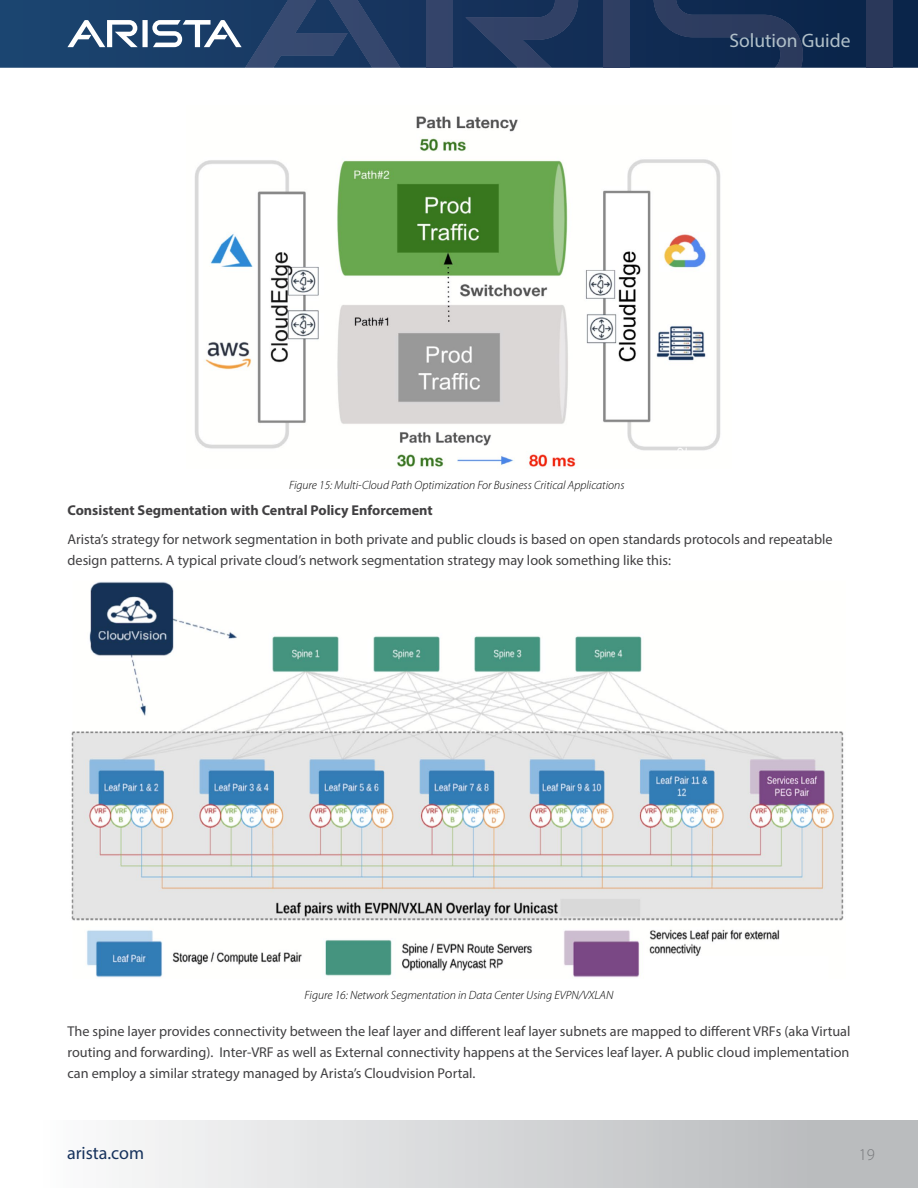
<style>
.page{position:relative;width:918px;height:1188px;background:#fff}
.page>*{position:absolute;margin:0;border:0;box-sizing:border-box;transform-origin:0 0}
.t1{font:19.5px "Myriad Pro";color:#b1c0c9}
.t2{font:18px "Myriad Pro";color:#16325c}
.t3{font:300 16.5px "Myriad Pro";color:#77787b}
.t4{font:14.25px/21px "Myriad Pro";color:#414042}
.t5{font:700 14.25px "Myriad Pro";color:#414042}
.t6{font:italic 300 12px "Myriad Pro";color:#000}
</style>
<div class="page">
<svg style="left:0;top:0;width:918px;height:68px;background:#13325a"></svg>
<div style="left:426px;top:0;width:26px;height:68px;background:#34446a"></div>
<svg style="left:465px;top:0;width:113px;height:68px;background:#22385f"></svg>
<svg style="left:67px;top:0;width:333px;height:68px;background:#334f75"></svg>
<div style="left:604px;top:0;width:26px;height:68px;background:#2f3f63"></div>
<svg style="left:654px;top:0;width:149px;height:68px;background:#1a3156"></svg>
<div style="left:867px;top:0;width:26px;height:68px;background:#2a385a"></div>
<div style="left:0;top:1120px;width:918px;height:68px;background:linear-gradient(to right,#fff,#b3b5b7)"></div>
<img style="left:195px;top:116px;width:526px;height:353px">
<img style="left:71px;top:582px;width:773px;height:396px">
<h1 class="t1" style="left:729px;top:29px;width:123px">Solution Guide</h1>
<p class="t6" style="left:289px;top:478px;width:337px">Figure 15: Multi-Cloud Path Optimization For Business Critical Applications</p>
<p class="t5" style="left:68px;top:500px;width:367px">Consistent Segmentation with Central Policy Enforcement</p>
<p class="t4" style="left:68px;top:529px;width:767px">Arista’s strategy for network segmentation in both private and public clouds is based on open standards protocols and repeatable design patterns. A typical private cloud’s network segmentation strategy may look something like this:</p>
<p class="t6" style="left:305px;top:989px;width:310px">Figure 16: Network Segmentation in Data Center Using EVPN/VXLAN</p>
<p class="t4" style="left:68px;top:1021px;width:785px;text-align:justify">The spine layer provides connectivity between the leaf layer and different leaf layer subnets are mapped to different VRFs (aka Virtual routing and forwarding). Inter-VRF as well as External connectivity happens at the Services leaf layer. A public cloud implementation can employ a similar strategy managed by Arista’s Cloudvision Portal.</p>
<p class="t2" style="left:67px;top:1142px;width:79px">arista.com</p>
<p class="t3" style="left:859px;top:1145px;width:18px">19</p>
</div>
